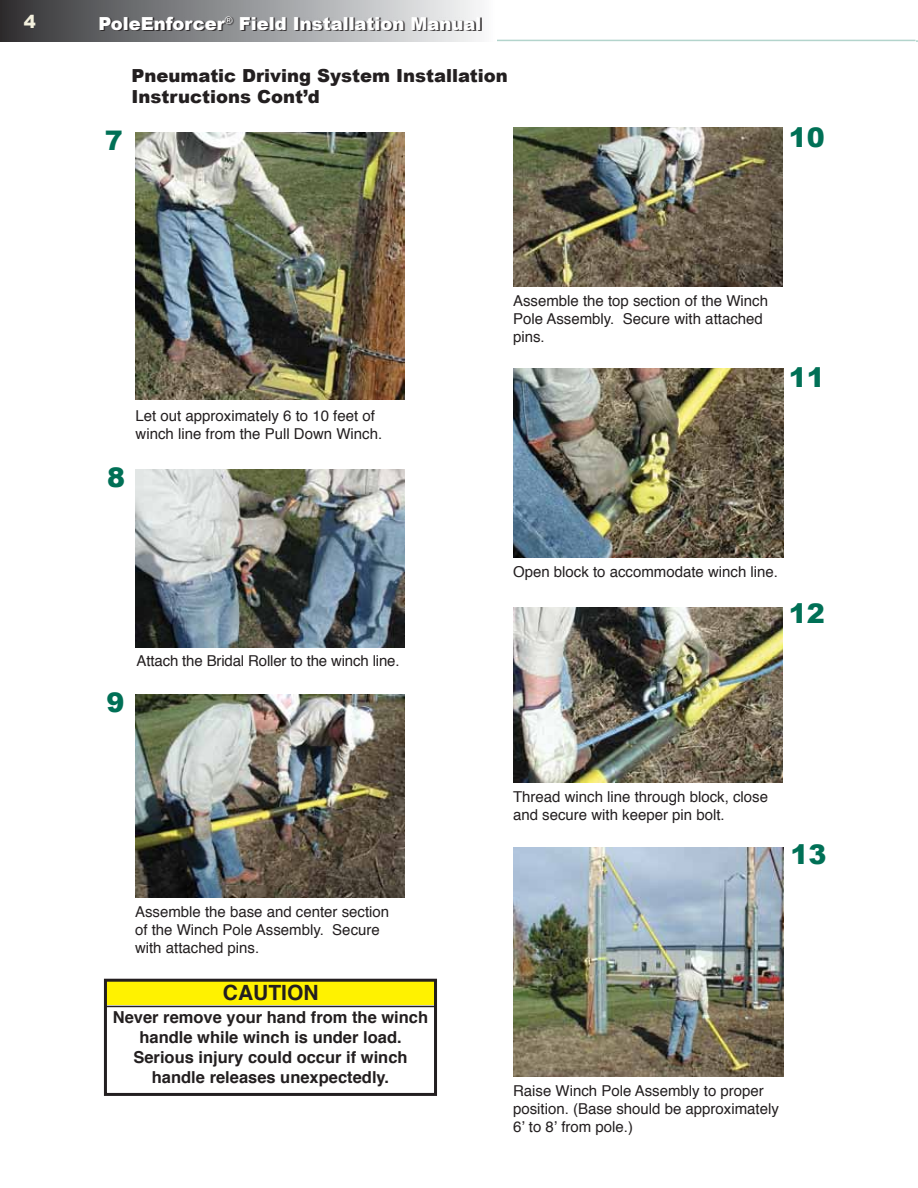
<style>
.page{position:relative;width:918px;height:1188px;background:#fff}
.page>*{position:absolute;margin:0;border:0;box-sizing:border-box;transform-origin:0 0}
.t1{font:900 27px "Arial";color:#007056}
.t2{font:700 21px "Helvetica";color:#231f20}
.t3{font:900 18px/21px "Arial";color:#231f20}
.t4{font:900 18px "Arial";color:#fff}
.t5{font:900 18px "Arial";color:#f3f0dd}
.t6{font:700 16.5px/19.8px "Helvetica";color:#231f20;text-align:center}
.t7{font:15px/18px "Helvetica";color:#231f20}
</style>
<div class="page">
<hr style="left:414px;top:40px;width:502px;height:1px;background:#b3d4cc">
<div style="left:0;top:0;width:497px;height:41px;background:linear-gradient(to right,#323336,#fbfdfe)"></div>
<div style="left:100px;top:17px;width:382px;height:14px;background:#231f20;opacity:.95"></div>
<img style="left:135px;top:132px;width:270px;height:268px">
<img style="left:135px;top:470px;width:270px;height:177px">
<img style="left:513px;top:368px;width:270px;height:189px">
<img style="left:513px;top:607px;width:270px;height:176px">
<img style="left:513px;top:847px;width:270px;height:230px">
<img style="left:135px;top:695px;width:270px;height:202px">
<img style="left:513px;top:127px;width:270px;height:159px">
<div style="left:104px;top:980px;width:332px;height:25px;background:#fff200"></div>
<div style="left:104px;top:979px;width:333px;height:117px;border:3px solid #231f20"></div>
<hr style="left:105px;top:1006px;width:332px;height:1px;background:#231f20">
<p class="t5" style="left:24px;top:8px;width:14px">4</p>
<p class="t4" style="left:98px;top:10px;width:384px">PoleEnforcer<sup>®</sup> Field Installation Manual</p>
<h1 class="t1" style="left:105px;top:120px;width:20px">7</h1>
<p class="t3" style="left:132px;top:65px;width:378px">Pneumatic Driving System Installation<br>Instructions Cont’d</p>
<h1 class="t1" style="left:789px;top:117px;width:38px">10</h1>
<h1 class="t1" style="left:107px;top:458px;width:20px">8</h1>
<p class="t7" style="left:136px;top:408px;width:248px">Let out approximately 6 to 10 feet of winch line from the Pull Down Winch.</p>
<h1 class="t1" style="left:106px;top:683px;width:20px">9</h1>
<p class="t7" style="left:137px;top:652px;width:264px">Attach the Bridal Roller to the winch line.</p>
<p class="t7" style="left:135px;top:903px;width:256px">Assemble the base and center section of the Winch Pole Assembly. Secure with attached pins.</p>
<h2 class="t2" style="left:223px;top:975px;width:30px">CAUTION</h2>
<p class="t6" style="left:113px;top:1008px;width:317px">Never remove your hand from the winch handle while winch is under load.<br>Serious injury could occur if winch handle releases unexpectedly.</p>
<p class="t7" style="left:513px;top:292px;width:257px">Assemble the top section of the Winch<br>Pole Assembly. Secure with attached pins.</p>
<h1 class="t1" style="left:789px;top:357px;width:38px">11</h1>
<p class="t7" style="left:513px;top:564px;width:267px">Open block to accommodate winch line.</p>
<h1 class="t1" style="left:789px;top:594px;width:38px">12</h1>
<p class="t7" style="left:513px;top:788px;width:257px">Thread winch line through block, close and secure with keeper pin bolt.</p>
<h1 class="t1" style="left:791px;top:834px;width:38px">13</h1>
<p class="t7" style="left:513px;top:1083px;width:267px">Raise Winch Pole Assembly to proper position. (Base should be approximately<br>6’ to 8’ from pole.)</p>
</div>
